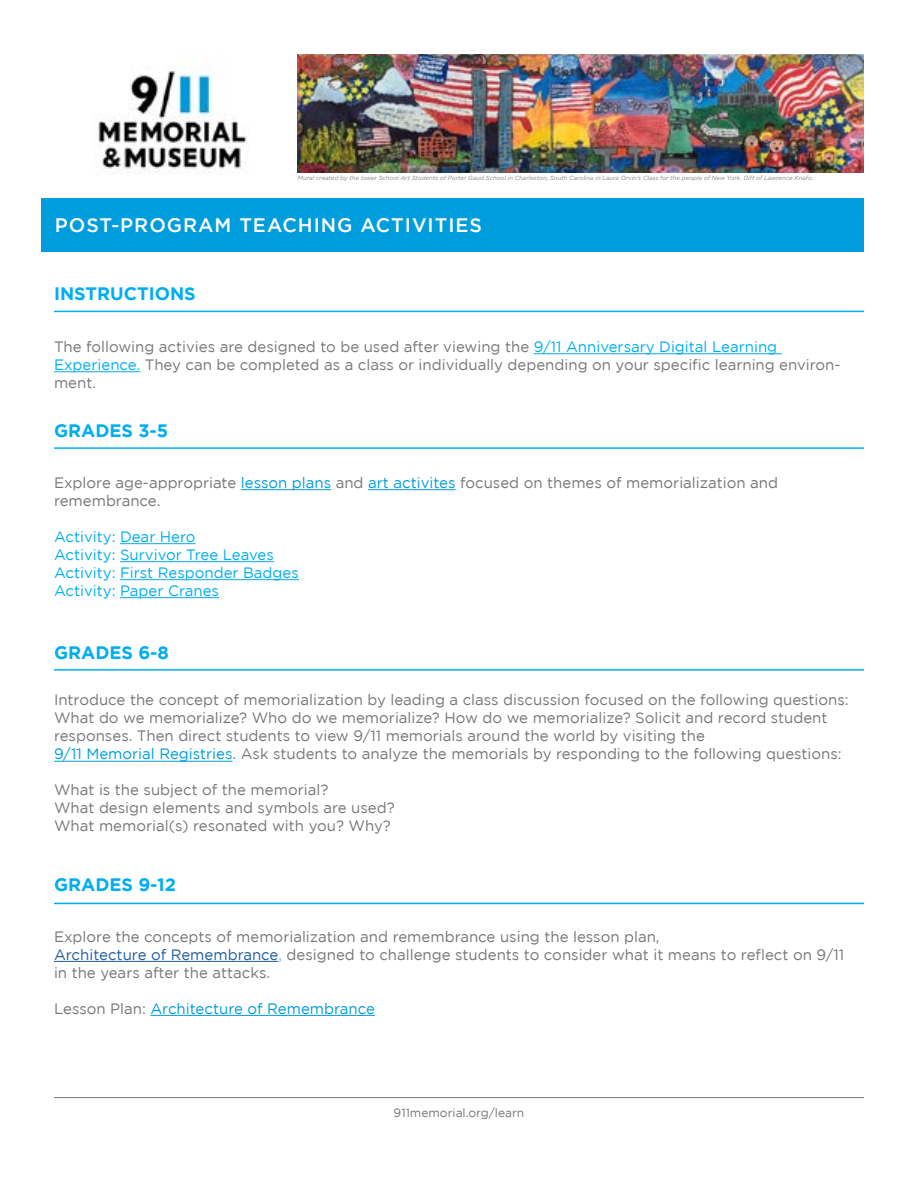
<style>
.page{position:relative;width:918px;height:1188px;background:#fff}
.page>*{position:absolute;margin:0;border:0;box-sizing:border-box;transform-origin:0 0}
.t1{font:500 19.5px "Gotham";letter-spacing:.05em;color:#fff}
.t2{font:700 18px "Gotham";color:#00aeef}
.t3{font:15px/18px "Gotham";color:#757779}
.t4{font:15px/18px "Gotham";color:#00aeef}
.t5{font:15px "Gotham";color:#009ddc}
.t6{font:12px "Gotham";color:#757779}
.t7{font:italic 6px "Gotham";color:#808285}
.s1{color:#00aeef}
.s2{color:#009ddc}
.s3{color:#215e9e}
.s4{color:#64b6e6}
.s5{color:#757779}
</style>
<div class="page">
<div style="left:41px;top:198px;width:823px;height:54px;background:#009ddc"></div>
<hr style="left:54px;top:447px;width:810px;height:2px;background:#00aeef">
<hr style="left:241px;top:489px;width:90px;height:1px;background:#009ddc">
<hr style="left:368px;top:489px;width:88px;height:1px;background:#009ddc">
<hr style="left:120px;top:543px;width:76px;height:1px;background:#00aeef">
<hr style="left:120px;top:561px;width:154px;height:1px;background:#00aeef">
<hr style="left:120px;top:579px;width:179px;height:1px;background:#00aeef">
<hr style="left:120px;top:597px;width:99px;height:1px;background:#00aeef">
<hr style="left:54px;top:669px;width:810px;height:2px;background:#00aeef">
<hr style="left:54px;top:761px;width:179px;height:1px;background:#009ddc">
<hr style="left:54px;top:961px;width:224px;height:1px;background:#215e9e">
<hr style="left:150px;top:1015px;width:225px;height:1px;background:#009ddc">
<hr style="left:54px;top:903px;width:810px;height:1px;background:#00aeef">
<hr style="left:54px;top:311px;width:810px;height:1px;background:#00aeef">
<hr style="left:534px;top:354px;width:248px;height:1px;background:#00aeef">
<hr style="left:54px;top:372px;width:86px;height:1px;background:#00aeef">
<img style="left:96px;top:70px;width:151px;height:104px">
<hr style="left:54px;top:1097px;width:810px;height:1px;background:#757779">
<img style="left:298px;top:54px;width:566px;height:118px">
<p class="t7" style="left:298px;top:175px;width:517px">Mural created by the lower School Art Students of Porter Gaud School in Charleston, South Carolina in Laura Orvin’s Class for the people of New York. Gift of Lawrence Knafo.</p>
<h1 class="t1" style="left:55px;top:214px;width:429px">POST-PROGRAM TEACHING ACTIVITIES</h1>
<p class="t2" style="left:54px;top:284px;width:143px">INSTRUCTIONS</p>
<p class="t3" style="left:54px;top:337px;width:788px">The following activies are designed to be used after viewing the <span class="s1">9/11 Anniversary Digital Learning<br>Experience.</span> They can be completed as a class or individually depending on your specific learning environ&shy;ment.</p>
<p class="t2" style="left:54px;top:420px;width:116px">GRADES 3-5</p>
<p class="t3" style="left:54px;top:473px;width:726px">Explore age-appropriate <span class="s2">lesson plans</span> and <span class="s2">art activites</span> focused on themes of memorialization and remembrance.</p>
<p class="t4" style="left:54px;top:527px;width:246px">Activity: Dear Hero<br>Activity: Survivor Tree Leaves<br>Activity: First Responder Badges<br>Activity: Paper Cranes</p>
<p class="t2" style="left:54px;top:642px;width:117px">GRADES 6-8</p>
<p class="t3" style="left:54px;top:691px;width:796px">Introduce the concept of memorialization by leading a class discussion focused on the following questions:<br>What do we memorialize? Who do we memorialize? How do we memorialize? Solicit and record student responses. Then direct students to view 9/11 memorials around the world by visiting the<br><span class="s2">9/11 Memorial Registries</span>. Ask students to analyze the memorials by responding to the following questions:</p>
<p class="t3" style="left:54px;top:781px;width:342px">What is the subject of the memorial?<br>What design elements and symbols are used?<br>What memorial(s) resonated with you? Why?</p>
<p class="t2" style="left:54px;top:874px;width:123px">GRADES 9-12</p>
<p class="t3" style="left:54px;top:927px;width:792px">Explore the concepts of memorialization and remembrance using the lesson plan,<br><span class="s3">Architecture of Remembrance</span><span class="s4">,</span> designed to challenge students to consider what it means to reflect on 9/11 in the years after the attacks.</p>
<p class="t5" style="left:54px;top:1000px;width:322px"><span class="s5">Lesson Plan:</span> Architecture of Remembrance</p>
<p class="t6" style="left:394px;top:1106px;width:132px">911memorial.org/learn</p>
</div>
